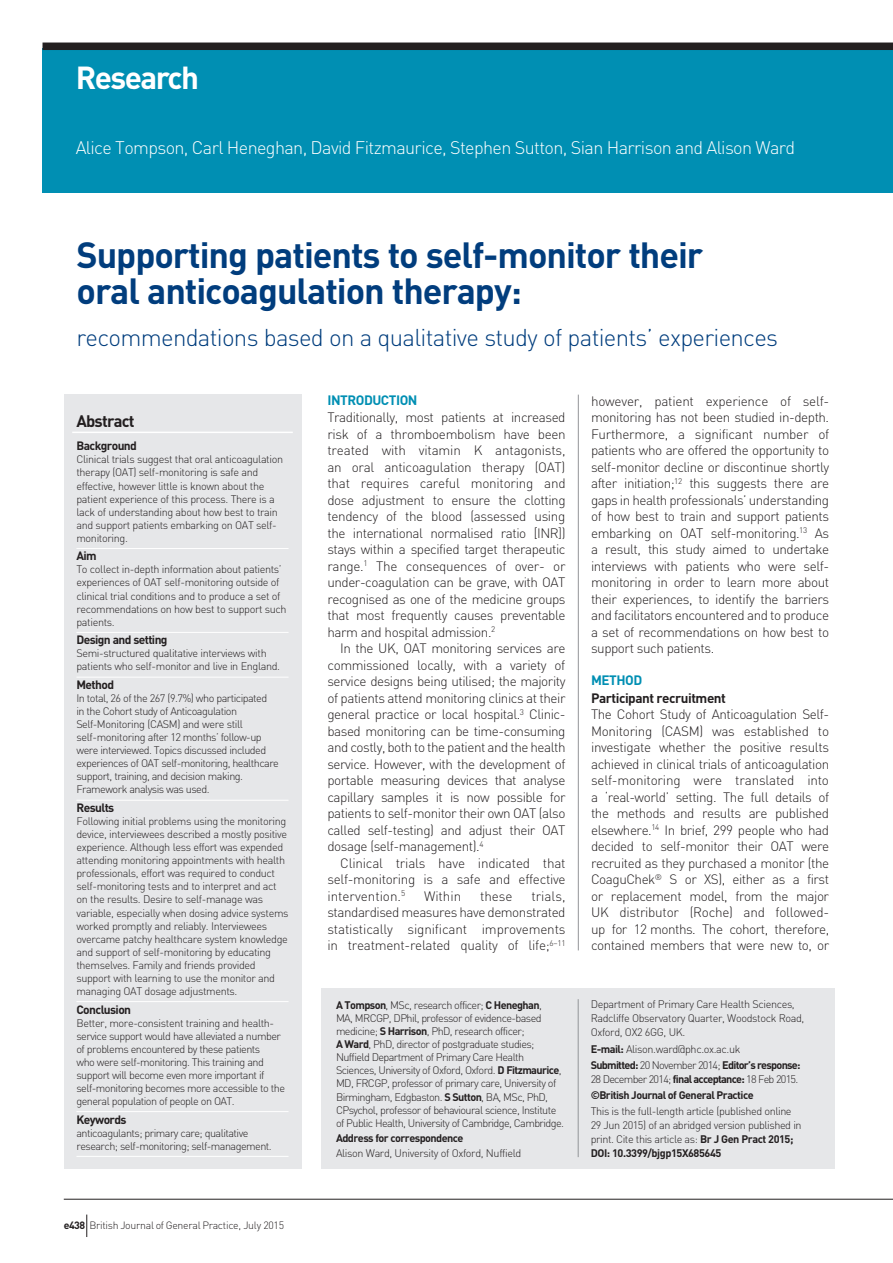
<style>
.page{position:relative;width:893px;height:1263px;background:#fff}
.page>*{position:absolute;margin:0;border:0;box-sizing:border-box;transform-origin:0 0}
.t1{font:700 36px/36px "DIN";letter-spacing:-.03em;color:#013d7d}
.t2{font:700 31.5px "DIN";letter-spacing:-.05em;color:#fff}
.t3{font:300 24px "DIN";letter-spacing:-.03em;color:#013d7d}
.t4{font:300 18px "DIN";letter-spacing:-.035em;color:#fff}
.t5{font:700 16.5px "DIN";letter-spacing:-.05em;color:#231f20}
.t6{font:300 13.5px/16.5px "DIN";letter-spacing:-.035em;color:#231f20;text-align:justify}
.t7{font:700 13.5px "DIN";letter-spacing:-.035em;color:#231f20}
.t8{font:700 13.5px "DIN";letter-spacing:-.035em;color:#008fb3}
.t9{font:700 12px "DIN";letter-spacing:-.05em;color:#231f20}
.t10{font:300 10.8px/13px "DIN";letter-spacing:-.035em;color:#231f20}
.t11{font:300 10.8px/13.2px "DIN";letter-spacing:-.055em;color:#231f20}
.t12{font:700 10.8px/16.2px "DIN";letter-spacing:-.05em;color:#231f20}
.t13{font:300 10.5px "DIN";letter-spacing:-.025em;color:#231f20}
.s1{font-weight:700}
.s2{font-weight:300}
</style>
<div class="page">
<hr style="left:578px;top:395px;width:1px;height:555px;background:#939598">
<div style="left:43px;top:48px;width:850px;height:144px;background:#008fb3"></div>
<div style="left:64px;top:395px;width:237px;height:774px;background:#e6e7e9"></div>
<hr style="left:72px;top:432px;width:221px;height:1px;background:#fff">
<hr style="left:76px;top:548px;width:213px;height:1px;background:#fff">
<hr style="left:76px;top:632px;width:213px;height:1px;background:#fff">
<hr style="left:76px;top:677px;width:213px;height:1px;background:#fff">
<hr style="left:76px;top:800px;width:213px;height:1px;background:#fff">
<hr style="left:76px;top:1001px;width:213px;height:1px;background:#fff">
<hr style="left:76px;top:1111px;width:213px;height:1px;background:#fff">
<hr style="left:76px;top:1156px;width:213px;height:1px;background:#fff">
<div style="left:322px;top:988px;width:513px;height:180px;background:#e6e7e9"></div>
<hr style="left:578px;top:999px;width:1px;height:158px;background:#939598">
<svg style="left:86px;top:1214px;width:1px;height:23px"></svg>
<hr style="left:64px;top:1199px;width:829px;height:1px;background:#231f20">
<div style="left:43px;top:43px;width:850px;height:7px;background:#231f20"></div>
<h2 class="t2" style="left:76px;top:57px;width:125px">Research</h2>
<h3 class="t4" style="left:76px;top:137px;width:721px">Alice Tompson, Carl Heneghan, David Fitzmaurice, Stephen Sutton, Sian Harrison and Alison Ward</h3>
<h1 class="t1" style="left:77px;top:235px;width:628px">Supporting patients to self-monitor their oral anticoagulation therapy:</h1>
<h3 class="t3" style="left:77px;top:323px;width:703px">recommendations based on a qualitative study of patients’ experiences</h3>
<p class="t5" style="left:76px;top:411px;width:60px">Abstract</p>
<p class="t9" style="left:76px;top:438px;width:62px">Background</p>
<p class="t10" style="left:76px;top:453px;width:208px">Clinical trials suggest that oral anticoagulation therapy (OAT) self-monitoring is safe and effective, however little is known about the patient experience of this process. There is a lack of understanding about how best to train and support patients embarking on OAT self&shy;monitoring.</p>
<p class="t9" style="left:76px;top:548px;width:22px">Aim</p>
<p class="t10" style="left:76px;top:563px;width:212px">To collect in-depth information about patients’ experiences of OAT self-monitoring outside of clinical trial conditions and to produce a set of recommendations on how best to support such patients.</p>
<p class="t9" style="left:76px;top:632px;width:93px">Design and setting</p>
<p class="t10" style="left:76px;top:647px;width:205px">Semi-structured qualitative interviews with patients who self-monitor and live in England.</p>
<p class="t9" style="left:76px;top:677px;width:39px">Method</p>
<p class="t10" style="left:76px;top:692px;width:204px">In total, 26 of the 267 (9.7%) who participated<br>in the Cohort study of Anticoagulation Self-Monitoring (CASM) and were still self-monitoring after 12 months’ follow-up were interviewed. Topics discussed included experiences of OAT self-monitoring, healthcare support, training, and decision making.<br>Framework analysis was used.</p>
<p class="t9" style="left:76px;top:800px;width:39px">Results</p>
<p class="t10" style="left:76px;top:815px;width:214px">Following initial problems using the monitoring device, interviewees described a mostly positive experience. Although less effort was expended attending monitoring appointments with health professionals, effort was required to conduct self-monitoring tests and to interpret and act on the results. Desire to self-manage was variable, especially when dosing advice systems worked promptly and reliably. Interviewees overcame patchy healthcare system knowledge and support of self-monitoring by educating themselves. Family and friends provided support with learning to use the monitor and managing OAT dosage adjustments.</p>
<p class="t9" style="left:76px;top:1001px;width:56px">Conclusion</p>
<p class="t10" style="left:76px;top:1016px;width:210px">Better, more-consistent training and health&shy;service support would have alleviated a number of problems encountered by these patients<br>who were self-monitoring. This training and support will become even more important if self-monitoring becomes more accessible to the general population of people on OAT.</p>
<p class="t9" style="left:76px;top:1111px;width:52px">Keywords</p>
<p class="t10" style="left:76px;top:1126px;width:197px">anticoagulants; primary care; qualitative research; self-monitoring; self-management.</p>
<p class="t13" style="left:64px;top:1219px;width:222px"><span class="s1">e438</span> British Journal of General Practice, July 2015</p>
<p class="t8" style="left:327px;top:391px;width:92px">INTRODUCTION</p>
<p class="t6" style="left:327px;top:409px;width:240px">Traditionally, most patients at increased risk of a thromboembolism have been treated with vitamin K antagonists, an oral anticoagulation therapy (OAT) that requires careful monitoring and dose adjustment to ensure the clotting tendency of the blood (assessed using the international normalised ratio [INR]) stays within a specified target therapeutic range.<sup>1</sup> The consequences of over- or under-coagulation can be grave, with OAT recognised as one of the medicine groups that most frequently causes preventable harm and hospital admission.<sup>2</sup></p>
<p class="t6" style="left:327px;top:640px;width:240px;text-indent:13px">In the UK, OAT monitoring services are commissioned locally, with a variety of service designs being utilised; the majority of patients attend monitoring clinics at their general practice or local hospital.<sup>3</sup> Clinic&shy;based monitoring can be time-consuming and costly, both to the patient and the health service. However, with the development of portable measuring devices that analyse capillary samples it is now possible for patients to self-monitor their own OAT (also called self-testing) and adjust their OAT dosage (self-management).<sup>4</sup></p>
<p class="t6" style="left:327px;top:855px;width:240px;text-indent:13px">Clinical trials have indicated that self-monitoring is a safe and effective intervention.<sup>5</sup></p>
<p class="t6" style="left:327px;top:888px;width:240px;text-indent:204px">trials, standardised measures have demonstrated statistically significant improvements in treatment-related quality of life;<sup>6–11</sup></p>
<p class="t6" style="left:424px;top:888px;width:39px">Within</p>
<p class="t6" style="left:480px;top:888px;width:34px">these</p>
<p class="t11" style="left:336px;top:998px;width:230px"><span class="s1">A Tompson</span>, MSc, research officer; <span class="s1">C Heneghan</span>,<br>MA, MRCGP, DPhil, professor of evidence-based medicine; <span class="s1">S Harrison</span>, PhD, research officer;<br><span class="s1">A Ward</span>, PhD, director of postgraduate studies; Nuffield Department of Primary Care Health Sciences, University of Oxford, Oxford. <span class="s1">D Fitzmaurice</span>, MD, FRCGP, professor of primary care, University of Birmingham, Edgbaston. <span class="s1">S Sutton</span>, BA, MSc, PhD, CPsychol, professor of behavioural science, Institute of Public Health, University of Cambridge, Cambridge.</p>
<p class="t12" style="left:336px;top:1130px;width:129px">Address for correspondence</p>
<p class="t10" style="left:336px;top:1147px;width:187px">Alison Ward, University of Oxford, Nuffield</p>
<p class="t6" style="left:591px;top:392px;width:240px">however, patient experience of self&shy;monitoring has not been studied in-depth.<br>Furthermore, a significant number of patients who are offered the opportunity to self-monitor decline or discontinue shortly after initiation;<sup>12</sup> this suggests there are gaps in health professionals’ understanding of how best to train and support patients embarking on OAT self-monitoring.<sup>13</sup> As a result, this study aimed to undertake interviews with patients who were self&shy;monitoring in order to learn more about their experiences, to identify the barriers and facilitators encountered and to produce a set of recommendations on how best to support such patients.</p>
<p class="t8" style="left:591px;top:671px;width:53px">METHOD</p>
<p class="t7" style="left:591px;top:689px;width:136px">Participant recruitment</p>
<p class="t6" style="left:591px;top:706px;width:240px">The Cohort Study of Anticoagulation Self-Monitoring (CASM) was established to investigate whether the positive results achieved in clinical trials of anticoagulation self-monitoring were translated into a ‘real-world’ setting. The full details of the methods and results are published elsewhere.<sup>14</sup> In brief, 299 people who had decided to self-monitor their OAT were recruited as they purchased a monitor (the CoaguChek<sup>®</sup> S or XS), either as a first or replacement model, from the major UK distributor (Roche) and followed&shy;up for 12 months. The cohort, therefore, contained members that were new to, or</p>
<p class="t10" style="left:591px;top:997px;width:215px;line-height:14.1px">Department of Primary Care Health Sciences,<br>Radcliffe Observatory Quarter, Woodstock Road,<br>Oxford, OX2 6GG, UK.</p>
<p class="t10" style="left:591px;top:1040px;width:211px;line-height:16.2px"><span class="s1">E-mail:</span> Alison.ward@phc.ox.ac.uk<br><span class="s1">Submitted:</span> 20 November 2014; <span class="s1">Editor’s response:</span></p>
<p class="t12" style="left:591px;top:1070px;width:209px"><span class="s2">28 December 2014;</span> final acceptance: <span class="s2">18 Feb 2015. </span>©British Journal of General Practice</p>
<p class="t10" style="left:591px;top:1104px;width:212px;line-height:14.1px">This is the full-length article (published online 29 Jun 2015) of an abridged version published in print. Cite this article as: <span class="s1">Br J Gen Pract 2015; DOI: 10.3399/bjgp15X685645</span></p>
</div>
